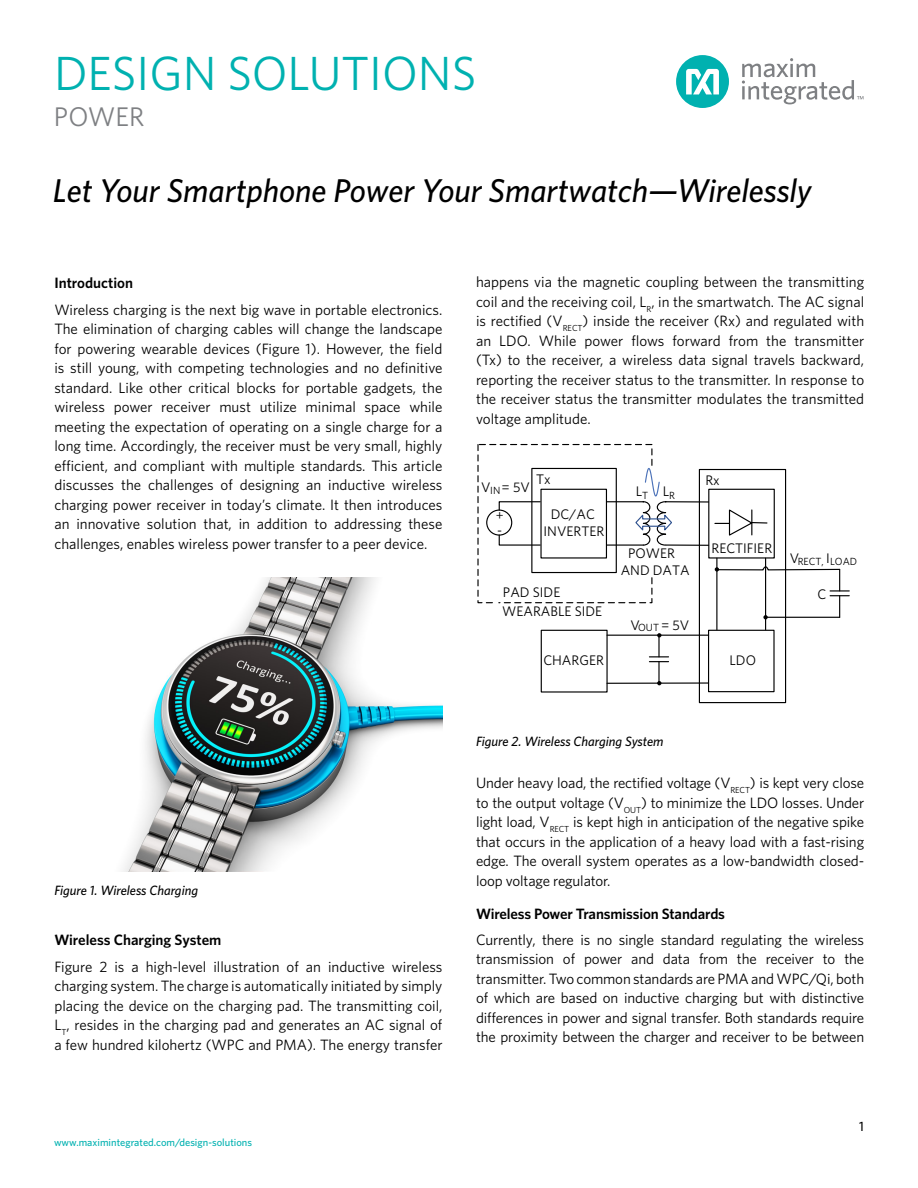
<style>
.page{position:relative;width:918px;height:1188px;background:#fff}
.page>*{position:absolute;margin:0;border:0;box-sizing:border-box;transform-origin:0 0}
.t1{font:48px "Whitney";color:#00b1b0}
.t2{font:italic 500 33px "Whitney";color:#000}
.t3{font:27px "Whitney";color:#7e8083}
.t4{font:15px/19.5px "Whitney";letter-spacing:-.005em;color:#000;text-align:justify}
.t5{font:600 15px "Whitney";letter-spacing:-.01em;color:#000}
.t6{font:13.8px/16.6px "Whitney";color:#000;text-align:center}
.t7{font:italic 500 13.5px "Whitney";color:#000}
.t8{font:500 13.5px "Whitney";color:#000}
.t9{font:500 10.5px "Whitney";color:#00b1b0}
.t10{font:10.35px "Whitney";color:#000}
</style>
<div class="page">
<div style="left:676px;top:55px;width:53px;height:53px;background:#00b1b0;border-radius:50%"></div>
<svg style="left:686px;top:69px;width:33px;height:25px"></svg>
<svg style="left:742px;top:58px;width:121px;height:46px"></svg>
<div style="left:708px;top:489px;width:67px;height:70px;border:1px solid #000"></div>
<hr style="left:666px;top:501px;width:43px;height:2px;background:#000">
<svg style="left:715px;top:509px;width:52px;height:27px"></svg>
<div style="left:708px;top:630px;width:67px;height:62px;border:1px solid #000"></div>
<svg style="left:649px;top:656px;width:20px;height:6px"></svg>
<hr style="left:658px;top:662px;width:2px;height:21px;background:#000">
<hr style="left:658px;top:635px;width:2px;height:22px;background:#000">
<div style="left:541px;top:630px;width:67px;height:63px;border:1px solid #000"></div>
<div style="left:699px;top:469px;width:87px;height:234px;border:1px solid #000"></div>
<hr style="left:607px;top:682px;width:102px;height:2px;background:#000">
<hr style="left:716px;top:558px;width:1px;height:72px;background:#000">
<hr style="left:765px;top:558px;width:1px;height:72px;background:#000">
<svg style="left:715px;top:566px;width:134px;height:53px"></svg>
<hr style="left:766px;top:617px;width:74px;height:1px;background:#000">
<hr style="left:607px;top:635px;width:102px;height:1px;background:#000">
<hr style="left:666px;top:544px;width:43px;height:2px;background:#000">
<svg style="left:477px;top:443px;width:230px;height:161px"></svg>
<svg style="left:657px;top:633px;width:4px;height:5px"></svg>
<img style="left:123px;top:578px;width:319px;height:293px">
<h1 class="t1" style="left:54px;top:42px;width:424px">DESIGN SOLUTIONS</h1>
<h3 class="t3" style="left:54px;top:99px;width:92px">POWER</h3>
<h2 class="t2" style="left:53px;top:169px;width:760px">Let Your Smartphone Power Your Smartwatch—Wirelessly</h2>
<p class="t5" style="left:54px;top:273px;width:80px">Introduction</p>
<p class="t4" style="left:54px;top:299px;width:390px">Wireless charging is the next big wave in portable electronics.<br>The elimination of charging cables will change the landscape for powering wearable devices (Figure 1). However, the field is still young, with competing technologies and no definitive standard. Like other critical blocks for portable gadgets, the wireless power receiver must utilize minimal space while meeting the expectation of operating on a single charge for a long time. Accordingly, the receiver must be very small, highly efficient, and compliant with multiple standards. This article discusses the challenges of designing an inductive wireless charging power receiver in today’s climate. It then introduces an innovative solution that, in addition to addressing these challenges, enables wireless power transfer to a peer device.</p>
<p class="t7" style="left:54px;top:881px;width:145px">Figure 1. Wireless Charging</p>
<p class="t5" style="left:54px;top:930px;width:169px">Wireless Charging System</p>
<p class="t4" style="left:54px;top:956px;width:390px">Figure 2 is a high-level illustration of an inductive wireless charging system. The charge is automatically initiated by simply placing the device on the charging pad. The transmitting coil, L<sub>T</sub>, resides in the charging pad and generates an AC signal of a few hundred kilohertz (WPC and PMA). The energy transfer</p>
<p class="t9" style="left:54px;top:1135px;width:200px">www.maximintegrated.com/design-solutions</p>
<p class="t4" style="left:476px;top:272px;width:390px">happens via the magnetic coupling between the transmitting coil and the receiving coil, L<sub>R</sub>, in the smartwatch. The AC signal is rectified (V<sub>RECT</sub>) inside the receiver (Rx) and regulated with an LDO. While power flows forward from the transmitter (Tx) to the receiver, a wireless data signal travels backward, reporting the receiver status to the transmitter. In response to the receiver status the transmitter modulates the transmitted voltage amplitude.</p>
<p class="t6" style="left:536px;top:471px;width:16px">Tx</p>
<p class="t6" style="left:705px;top:472px;width:16px">Rx</p>
<p class="t6" style="left:544px;top:506px;width:62px">DC/AC<br>INVERTER</p>
<p class="t6" style="left:496px;top:473px;width:36px;line-height:27.6px;text-align:left;text-indent:-15px">V<sub>IN</sub>= 5V +</p>
<p class="t6" style="left:497px;top:522px;width:7px">-</p>
<p class="t6" style="left:636px;top:483px;width:41px">L<sub>T</sub> L<sub>R</sub></p>
<p class="t6" style="left:711px;top:539px;width:62px">RECTIFIER</p>
<p class="t6" style="left:621px;top:545px;width:71px">POWER<br>AND DATA</p>
<p class="t10" style="left:790px;top:555px;width:69px"><sup>V</sup>RECT, <sup>I</sup>LOAD</p>
<p class="t6" style="left:502px;top:582px;width:102px;line-height:19.4px;text-align:left">PAD SIDE<br>WEARABLE SIDE</p>
<p class="t6" style="left:817px;top:585px;width:10px">C</p>
<p class="t6" style="left:630px;top:616px;width:61px">V<sub>OUT</sub> = 5V</p>
<p class="t6" style="left:543px;top:652px;width:62px">CHARGER</p>
<p class="t6" style="left:730px;top:652px;width:28px">LDO</p>
<p class="t7" style="left:476px;top:732px;width:189px">Figure 2. Wireless Charging System</p>
<p class="t4" style="left:476px;top:773px;width:390px">Under heavy load, the rectified voltage (V<sub>RECT</sub>) is kept very close to the output voltage (V<sub>OUT</sub>) to minimize the LDO losses. Under light load, V<sub>RECT</sub> is kept high in anticipation of the negative spike that occurs in the application of a heavy load with a fast-rising edge. The overall system operates as a low-bandwidth closed&shy;loop voltage regulator.</p>
<p class="t5" style="left:476px;top:903px;width:251px">Wireless Power Transmission Standards</p>
<p class="t4" style="left:476px;top:930px;width:390px">Currently, there is no single standard regulating the wireless transmission of power and data from the receiver to the transmitter. Two common standards are PMA and WPC/Qi, both of which are based on inductive charging but with distinctive differences in power and signal transfer. Both standards require the proximity between the charger and receiver to be between</p>
<p class="t8" style="left:859px;top:1118px;width:6px">1</p>
</div>
